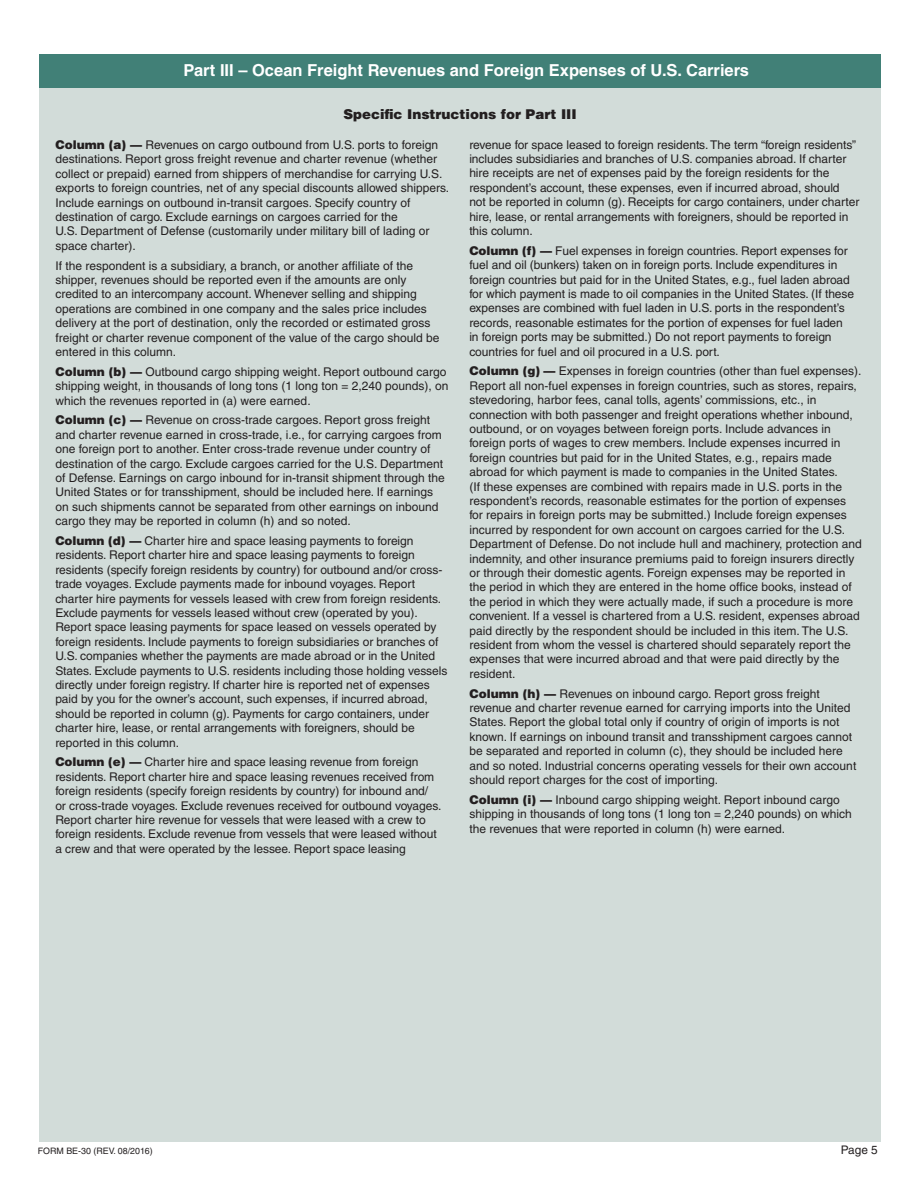
<style>
.page{position:relative;width:918px;height:1188px;background:#fff}
.page>*{position:absolute;margin:0;border:0;box-sizing:border-box;transform-origin:0 0}
.t1{font:700 16.5px "Helvetica";color:#fff}
.t2{font:900 13.5px "Helvetica";color:#231f20}
.t3{font:12px/14.4px "Helvetica";color:#231f20}
.t4{font:11.85px "Helvetica";color:#231f20}
.t5{font:8.85px "Helvetica";color:#231f20}
.s1{font-weight:900}
</style>
<div class="page">
<div style="left:39px;top:74px;width:841px;height:1068px;background:#d2dcd9"></div>
<div style="left:39px;top:54px;width:841px;height:33px;background:#418077"></div>
<h1 class="t1" style="left:184px;top:61px;width:567px">Part III – Ocean Freight Revenues and Foreign Expenses of U.S. Carriers</h1>
<p class="t2" style="left:343px;top:105px;width:235px">Specific Instructions for Part III</p>
<p class="t3" style="left:55px;top:138px;width:395px"><span class="s1">Column (a) —</span> Revenues on cargo outbound from U.S. ports to foreign destinations. Report gross freight revenue and charter revenue (whether collect or prepaid) earned from shippers of merchandise for carrying U.S. exports to foreign countries, net of any special discounts allowed shippers.<br>Include earnings on outbound in-transit cargoes. Specify country of destination of cargo. Exclude earnings on cargoes carried for the<br>U.S. Department of Defense (customarily under military bill of lading or space charter).</p>
<p class="t3" style="left:55px;top:258px;width:386px">If the respondent is a subsidiary, a branch, or another affiliate of the shipper, revenues should be reported even if the amounts are only credited to an intercompany account. Whenever selling and shipping operations are combined in one company and the sales price includes delivery at the port of destination, only the recorded or estimated gross freight or charter revenue component of the value of the cargo should be entered in this column.</p>
<p class="t3" style="left:55px;top:364px;width:395px"><span class="s1">Column (b) —</span> Outbound cargo shipping weight. Report outbound cargo shipping weight, in thousands of long tons (1 long ton = 2,240 pounds), on which the revenues reported in (a) were earned.</p>
<p class="t3" style="left:55px;top:413px;width:391px"><span class="s1">Column (c) —</span> Revenue on cross-trade cargoes. Report gross freight and charter revenue earned in cross-trade, i.e., for carrying cargoes from one foreign port to another. Enter cross-trade revenue under country of destination of the cargo. Exclude cargoes carried for the U.S. Department of Defense. Earnings on cargo inbound for in-transit shipment through the United States or for transshipment, should be included here. If earnings on such shipments cannot be separated from other earnings on inbound cargo they may be reported in column (h) and so noted.</p>
<p class="t3" style="left:55px;top:534px;width:394px"><span class="s1">Column (d) —</span> Charter hire and space leasing payments to foreign residents. Report charter hire and space leasing payments to foreign residents (specify foreign residents by country) for outbound and/or cross&shy;trade voyages. Exclude payments made for inbound voyages. Report charter hire payments for vessels leased with crew from foreign residents.<br>Exclude payments for vessels leased without crew (operated by you).<br>Report space leasing payments for space leased on vessels operated by foreign residents. Include payments to foreign subsidiaries or branches of U.S. companies whether the payments are made abroad or in the United States. Exclude payments to U.S. residents including those holding vessels directly under foreign registry. If charter hire is reported net of expenses paid by you for the owner’s account, such expenses, if incurred abroad, should be reported in column (g). Payments for cargo containers, under charter hire, lease, or rental arrangements with foreigners, should be reported in this column.</p>
<p class="t3" style="left:55px;top:755px;width:388px"><span class="s1">Column (e) —</span> Charter hire and space leasing revenue from foreign residents. Report charter hire and space leasing revenues received from foreign residents (specify foreign residents by country) for inbound and/ or cross-trade voyages. Exclude revenues received for outbound voyages.<br>Report charter hire revenue for vessels that were leased with a crew to foreign residents. Exclude revenue from vessels that were leased without a crew and that were operated by the lessee. Report space leasing</p>
<p class="t3" style="left:469px;top:137px;width:392px">revenue for space leased to foreign residents. The term “foreign residents” includes subsidiaries and branches of U.S. companies abroad. If charter hire receipts are net of expenses paid by the foreign residents for the respondent’s account, these expenses, even if incurred abroad, should<br>not be reported in column (g). Receipts for cargo containers, under charter hire, lease, or rental arrangements with foreigners, should be reported in this column.</p>
<p class="t3" style="left:469px;top:243px;width:386px"><span class="s1">Column (f) —</span> Fuel expenses in foreign countries. Report expenses for fuel and oil (bunkers) taken on in foreign ports. Include expenditures in foreign countries but paid for in the United States, e.g., fuel laden abroad for which payment is made to oil companies in the United States. (If these expenses are combined with fuel laden in U.S. ports in the respondent’s records, reasonable estimates for the portion of expenses for fuel laden in foreign ports may be submitted.) Do not report payments to foreign countries for fuel and oil procured in a U.S. port.</p>
<p class="t3" style="left:469px;top:364px;width:394px"><span class="s1">Column (g) —</span> Expenses in foreign countries (other than fuel expenses).<br>Report all non-fuel expenses in foreign countries, such as stores, repairs, stevedoring, harbor fees, canal tolls, agents’ commissions, etc., in connection with both passenger and freight operations whether inbound, outbound, or on voyages between foreign ports. Include advances in foreign ports of wages to crew members. Include expenses incurred in foreign countries but paid for in the United States, e.g., repairs made abroad for which payment is made to companies in the United States.<br>(If these expenses are combined with repairs made in U.S. ports in the respondent’s records, reasonable estimates for the portion of expenses for repairs in foreign ports may be submitted.) Include foreign expenses incurred by respondent for own account on cargoes carried for the U.S.<br>Department of Defense. Do not include hull and machinery, protection and indemnity, and other insurance premiums paid to foreign insurers directly or through their domestic agents. Foreign expenses may be reported in the period in which they are entered in the home office books, instead of the period in which they were actually made, if such a procedure is more convenient. If a vessel is chartered from a U.S. resident, expenses abroad paid directly by the respondent should be included in this item. The U.S. resident from whom the vessel is chartered should separately report the expenses that were incurred abroad and that were paid directly by the resident.</p>
<p class="t3" style="left:469px;top:686px;width:388px"><span class="s1">Column (h) —</span> Revenues on inbound cargo. Report gross freight revenue and charter revenue earned for carrying imports into the United States. Report the global total only if country of origin of imports is not known. If earnings on inbound transit and transshipment cargoes cannot be separated and reported in column (c), they should be included here and so noted. Industrial concerns operating vessels for their own account should report charges for the cost of importing.</p>
<p class="t3" style="left:469px;top:792px;width:384px"><span class="s1">Column (i) —</span> Inbound cargo shipping weight. Report inbound cargo shipping in thousands of long tons (1 long ton = 2,240 pounds) on which the revenues that were reported in column (h) were earned.</p>
<p class="t5" style="left:38px;top:1146px;width:117px">FORM BE-30 (REV. 08/2016)</p>
<p class="t4" style="left:841px;top:1143px;width:38px">Page 5</p>
</div>
